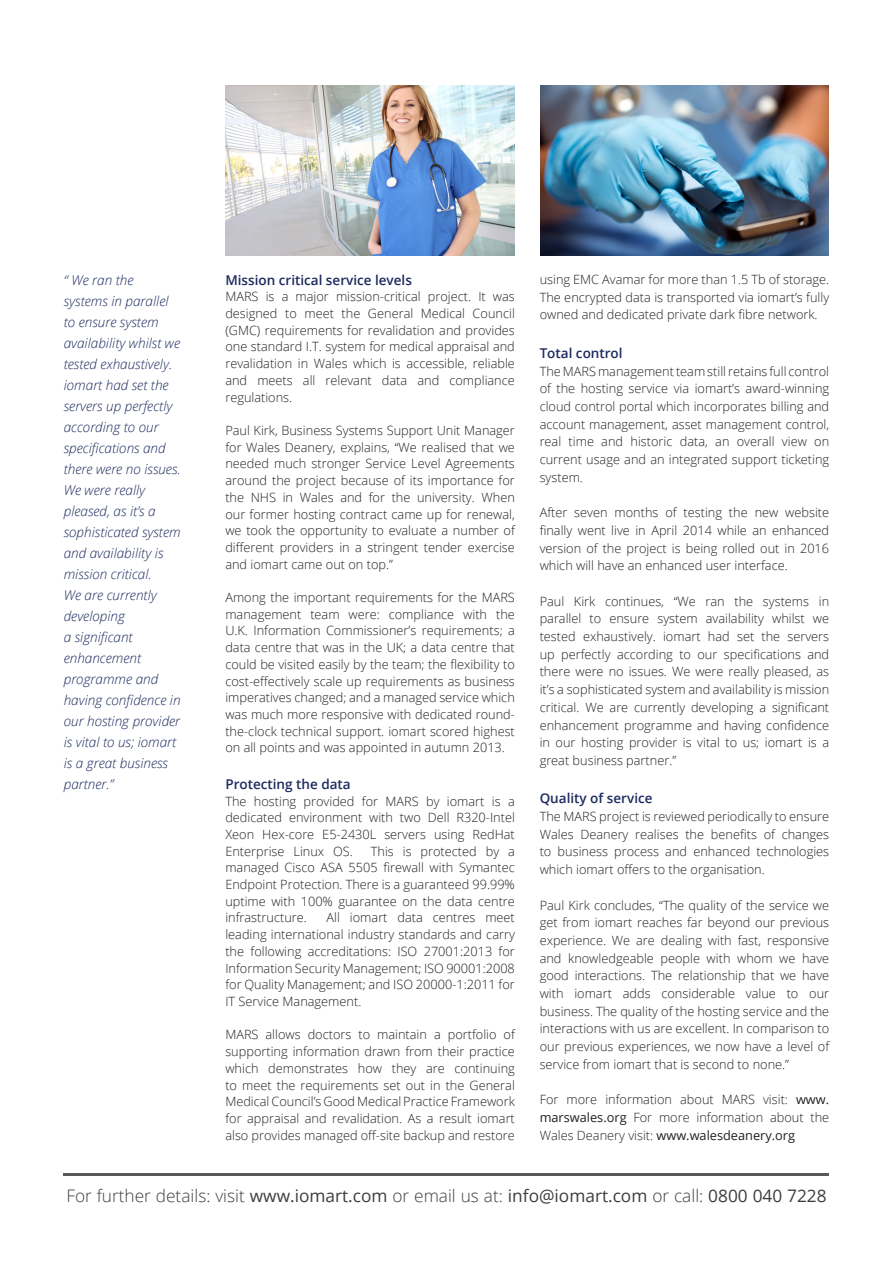
<style>
.page{position:relative;width:893px;height:1263px;background:#fff}
.page>*{position:absolute;margin:0;border:0;box-sizing:border-box;transform-origin:0 0}
.t1{font:300 17.25px "Open Sans";color:#3d3d3d}
.t2{font:italic 300 13.5px/21px "Open Sans";color:#1d2a5f}
.t3{font:600 13.5px "Open Sans";color:#1d2a5f}
.t4{font:300 12.75px/16.6px "Open Sans";color:#231f20;text-align:justify}
.s1{font-weight:400}
</style>
<div class="page">
<img style="left:225px;top:85px;width:289px;height:170px">
<img style="left:540px;top:85px;width:289px;height:170px">
<hr style="left:64px;top:1174px;width:765px;height:2px;background:#57585a">
<p class="t2" style="left:64px;top:269px;width:118px">“ We ran the systems in parallel to ensure system availability whilst we tested exhaustively. iomart had set the servers up perfectly according to our specifications and there were no issues.<br>We were really pleased, as it’s a sophisticated system and availability is mission critical.<br>We are currently developing<br>a significant enhancement programme and having confidence in our hosting provider is vital to us; iomart is a great business partner.”</p>
<p class="t3" style="left:225px;top:270px;width:188px">Mission critical service levels</p>
<p class="t4" style="left:225px;top:288px;width:291px">MARS is a major mission-critical project. It was designed to meet the General Medical Council (GMC) requirements for revalidation and provides one standard I.T. system for medical appraisal and revalidation in Wales which is accessible, reliable and meets all relevant data and compliance regulations.</p>
<p class="t4" style="left:225px;top:422px;width:291px">Paul Kirk, Business Systems Support Unit Manager for Wales Deanery, explains, “We realised that we needed much stronger Service Level Agreements around the project because of its importance for the NHS in Wales and for the university. When our former hosting contract came up for renewal, we took the opportunity to evaluate a number of different providers in a stringent tender exercise and iomart came out on top.”</p>
<p class="t4" style="left:225px;top:589px;width:291px">Among the important requirements for the MARS management team were: compliance with the U.K. Information Commissioner’s requirements; a data centre that was in the UK; a data centre that could be visited easily by the team; the flexibility to cost-effectively scale up requirements as business imperatives changed; and a managed service which was much more responsive with dedicated round&shy;the-clock technical support. iomart scored highest on all points and was appointed in autumn 2013.</p>
<p class="t3" style="left:225px;top:775px;width:127px">Protecting the data</p>
<p class="t4" style="left:225px;top:792px;width:291px">The hosting provided for MARS by iomart is a dedicated environment with two Dell R320-Intel Xeon Hex-core E5-2430L servers using RedHat Enterprise Linux OS.</p>
<p class="t4" style="left:225px;top:842px;width:291px;text-indent:145px">This is protected by a managed Cisco ASA 5505 firewall with Symantec Endpoint Protection. There is a guaranteed 99.99% uptime with 100% guarantee on the data centre infrastructure.</p>
<p class="t4" style="left:225px;top:909px;width:291px;text-indent:101px">All iomart data centres meet leading international industry standards and carry the following accreditations: ISO 27001:2013 for Information Security Management; ISO 90001:2008 for Quality Management; and ISO 20000-1:2011 for IT Service Management.</p>
<p class="t4" style="left:225px;top:1026px;width:291px">MARS allows doctors to maintain a portfolio of supporting information drawn from their practice which demonstrates how they are continuing to meet the requirements set out in the General Medical Council’s Good Medical Practice Framework for appraisal and revalidation. As a result iomart also provides managed off-site backup and restore</p>
<p class="t4" style="left:540px;top:270px;width:291px;line-height:17.7px">using EMC Avamar for more than 1.5 Tb of storage.<br>The encrypted data is transported via iomart’s fully owned and dedicated private dark fibre network.</p>
<p class="t3" style="left:540px;top:344px;width:84px">Total control</p>
<p class="t4" style="left:540px;top:362px;width:291px;line-height:17.7px">The MARS management team still retains full control of the hosting service via iomart’s award-winning cloud control portal which incorporates billing and account management, asset management control, real time and historic data, an overall view on current usage and an integrated support ticketing system.</p>
<p class="t4" style="left:540px;top:503px;width:291px;line-height:17.7px">After seven months of testing the new website finally went live in April 2014 while an enhanced version of the project is being rolled out in 2016 which will have an enhanced user interface.</p>
<p class="t4" style="left:540px;top:592px;width:291px;line-height:17.7px">Paul Kirk continues, “We ran the systems in parallel to ensure system availability whilst we tested exhaustively. iomart had set the servers up perfectly according to our specifications and there were no issues. We were really pleased, as it’s a sophisticated system and availability is mission critical. We are currently developing a significant enhancement programme and having confidence in our hosting provider is vital to us; iomart is a great business partner.”</p>
<p class="t3" style="left:540px;top:789px;width:114px">Quality of service</p>
<p class="t4" style="left:540px;top:807px;width:291px;line-height:17.7px">The MARS project is reviewed periodically to ensure Wales Deanery realises the benefits of changes to business process and enhanced technologies which iomart offers to the organisation.</p>
<p class="t4" style="left:540px;top:896px;width:291px;line-height:17.7px">Paul Kirk concludes, “The quality of the service we get from iomart reaches far beyond our previous experience. We are dealing with fast, responsive and knowledgeable people with whom we have good interactions. The relationship that we have with iomart adds considerable value to our business. The quality of the hosting service and the interactions with us are excellent. In comparison to our previous experiences, we now have a level of service from iomart that is second to none.”</p>
<p class="t4" style="left:540px;top:1090px;width:291px;line-height:17.7px">For more information about MARS visit: <span class="s1">www. marswales.org</span> For more information about the Wales Deanery visit: <span class="s1">www.walesdeanery.org</span></p>
<p class="t1" style="left:66px;top:1184px;width:762px">For further details: visit <span class="s1">www.iomart.com</span> or email us at: <span class="s1">info@iomart.com</span> or call: <span class="s1">0800 040 7228</span></p>
</div>
